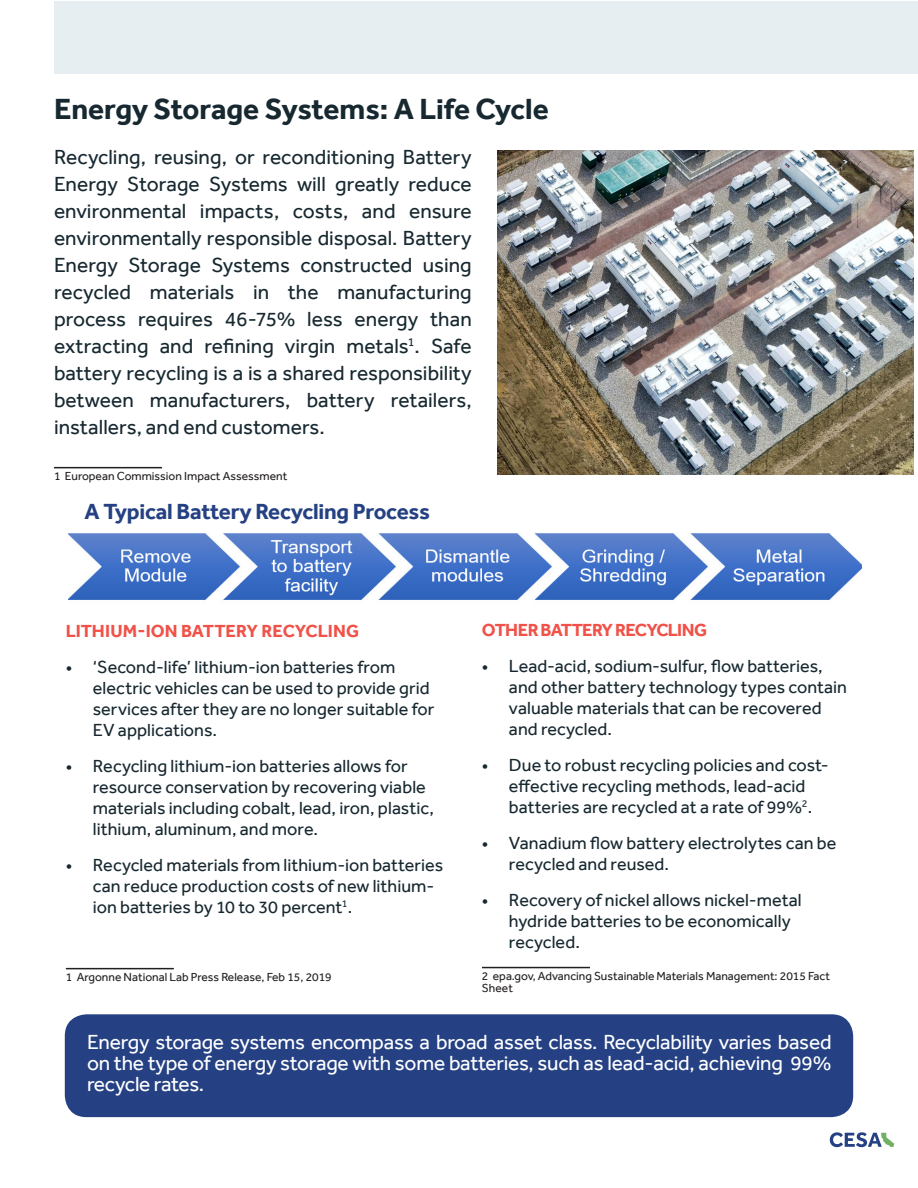
<style>
.page{position:relative;width:918px;height:1188px;background:#fff}
.page>*{position:absolute;margin:0;border:0;box-sizing:border-box;transform-origin:0 0}
.t1{font:700 30px "Effra";letter-spacing:-.005em;color:#172830}
.t2{font:700 22.5px "Effra";letter-spacing:-.01em;color:#254183}
.t3{font:21px/27px "Effra";color:#172830;text-align:justify}
.t4{font:21px/21px "Effra";letter-spacing:-.01em;color:#fff;text-align:justify}
.t5{font:18px/21px "Effra";color:#172830}
.t6{font:700 18px "Effra";color:#f05249}
.t7{font:700 18px "Effra";letter-spacing:-.045em;color:#f05249}
.t8{font:12px/12px "Effra";color:#231f20}
</style>
<div class="page">
<img style="left:69px;top:533px;width:793px;height:67px">
<div style="left:54px;top:1px;width:864px;height:72px;background:#e7eef2"></div>
<hr style="left:54px;top:467px;width:108px;height:1px;background:#231f20">
<hr style="left:66px;top:968px;width:108px;height:1px;background:#231f20">
<hr style="left:482px;top:967px;width:108px;height:1px;background:#231f20">
<svg style="left:830px;top:1132px;width:64px;height:15px"></svg>
<div style="left:65px;top:1014px;width:788px;height:103px;background:#254183;border-radius:22px"></div>
<img style="left:498px;top:150px;width:416px;height:324px">
<p class="t1" style="left:54px;top:91px;width:496px">Energy Storage Systems: A Life Cycle</p>
<p class="t3" style="left:54px;top:143px;width:419px">Recycling, reusing, or reconditioning Battery Energy Storage Systems will greatly reduce environmental impacts, costs, and ensure environmentally responsible disposal. Battery Energy Storage Systems constructed using recycled materials in the manufacturing process requires 46-75% less energy than extracting and refining virgin metals<sup>1</sup>. Safe battery recycling is a is a shared responsibility between manufacturers, battery retailers, installers, and end customers.</p>
<p class="t8" style="left:54px;top:470px;width:235px">1 European Commission Impact Assessment</p>
<p class="t2" style="left:85px;top:498px;width:347px">A Typical Battery Recycling Process</p>
<p class="t6" style="left:66px;top:621px;width:295px">LITHIUM-ION BATTERY RECYCLING</p>
<p class="t5" style="left:93px;top:657px;width:343px;text-indent:-27px">• ‘Second-life’ lithium-ion batteries from electric vehicles can be used to provide grid services after they are no longer suitable for EV applications.</p>
<p class="t5" style="left:93px;top:756px;width:343px;text-indent:-27px">• Recycling lithium-ion batteries allows for resource conservation by recovering viable materials including cobalt, lead, iron, plastic, lithium, aluminum, and more.</p>
<p class="t5" style="left:93px;top:855px;width:352px;text-indent:-27px">• Recycled materials from lithium-ion batteries can reduce production costs of new lithium&shy;ion batteries by 10 to 30 percent<sup>1</sup>.</p>
<p class="t8" style="left:66px;top:970px;width:267px">1 Argonne National Lab Press Release, Feb 15, 2019</p>
<p class="t7" style="left:482px;top:619px;width:227px">OTHER BATTERY RECYCLING</p>
<p class="t5" style="left:509px;top:655px;width:340px;text-indent:-27px">• Lead-acid, sodium-sulfur, flow batteries, and other battery technology types contain valuable materials that can be recovered and recycled.</p>
<p class="t5" style="left:482px;top:754px;width:348px;text-align:center">• Due to robust recycling policies and cost&shy;effective recycling methods, lead-acid batteries are recycled at a rate of 99%<sup>2</sup>.</p>
<p class="t5" style="left:509px;top:832px;width:329px;text-indent:-27px">• Vanadium flow battery electrolytes can be recycled and reused.</p>
<p class="t5" style="left:509px;top:889px;width:294px;text-indent:-27px">• Recovery of nickel allows nickel-metal hydride batteries to be economically recycled.</p>
<p class="t8" style="left:482px;top:969px;width:350px">2 epa.gov, Advancing Sustainable Materials Management: 2015 Fact<br>Sheet</p>
<p class="t4" style="left:87px;top:1031px;width:746px">Energy storage systems encompass a broad asset class. Recyclability varies based on the type of energy storage with some batteries, such as lead-acid, achieving 99% recycle rates.</p>
</div>
